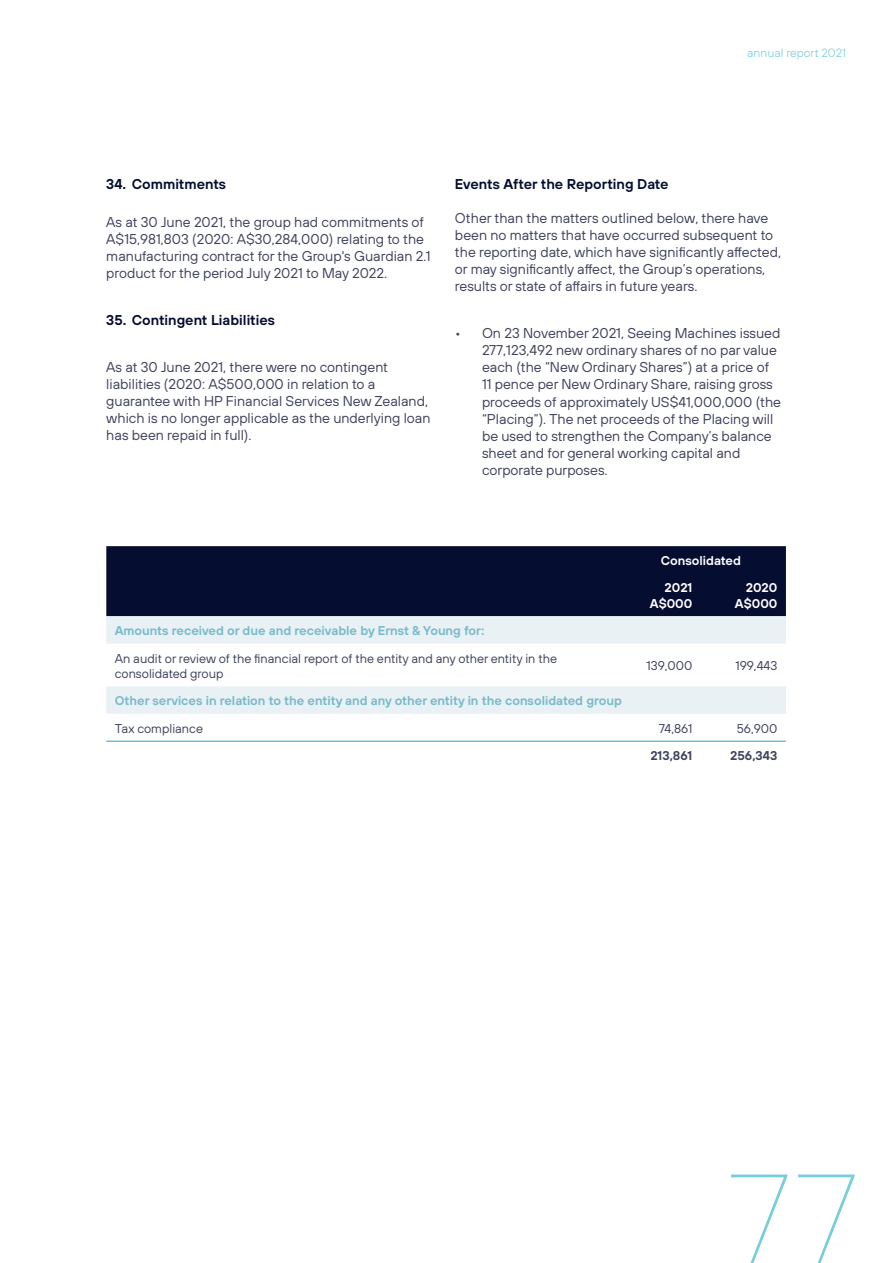
<style>
.page{position:relative;width:893px;height:1263px;background:#fff}
.page>*{position:absolute;margin:0;border:0;box-sizing:border-box;transform-origin:0 0}
.t1{font:100 141.45px "TT Hoves";color:#76ceda}
.t2{font:14.25px/17.1px "TT Hoves";color:#3e415c}
.t3{font:600 14.25px "TT Hoves";color:#050d30}
.t4{font:12.75px/15.3px "TT Hoves";color:#3e415c}
.t5{font:600 12.75px "TT Hoves";color:#77bacb}
.t6{font:600 12.75px/27.5px "TT Hoves";color:#fff}
.t7{font:600 12.75px "TT Hoves";color:#3e415c}
.t8{font:300 12px "TT Hoves";color:#76ceda}
</style>
<div class="page">
<div style="left:106px;top:546px;width:680px;height:70px;background:#050d30"></div>
<svg style="left:106px;top:616px;width:680px;height:98px;fill:#e9f1f4"></svg>
<hr style="left:106px;top:741px;width:510px;height:1px;background:#22a6ba">
<hr style="left:616px;top:741px;width:85px;height:1px;background:#22a6ba">
<hr style="left:701px;top:741px;width:85px;height:1px;background:#22a6ba">
<p class="t8" style="left:747px;top:45px;width:100px">annual report 2021</p>
<p class="t3" style="left:106px;top:174px;width:121px">34. Commitments</p>
<p class="t2" style="left:106px;top:213px;width:326px">As at 30 June 2021, the group had commitments of A$15,981,803 (2020: A$30,284,000) relating to the manufacturing contract for the Group's Guardian 2.1 product for the period July 2021 to May 2022.</p>
<p class="t3" style="left:106px;top:311px;width:170px">35. Contingent Liabilities</p>
<p class="t2" style="left:106px;top:358px;width:326px">As at 30 June 2021, there were no contingent liabilities (2020: A$500,000 in relation to a guarantee with HP Financial Services New Zealand, which is no longer applicable as the underlying loan has been repaid in full).</p>
<p class="t3" style="left:455px;top:174px;width:215px">Events After the Reporting Date</p>
<p class="t2" style="left:455px;top:209px;width:327px">Other than the matters outlined below, there have been no matters that have occurred subsequent to the reporting date, which have significantly affected, or may significantly affect, the Group’s operations, results or state of affairs in future years.</p>
<p class="t2" style="left:482px;top:324px;width:301px;text-indent:-27px">• On 23 November 2021, Seeing Machines issued 277,123,492 new ordinary shares of no par value each (the “New Ordinary Shares”) at a price of 11 pence per New Ordinary Share, raising gross proceeds of approximately US$41,000,000 (the “Placing”). The net proceeds of the Placing will be used to strengthen the Company’s balance sheet and for general working capital and corporate purposes.</p>
<p class="t6" style="left:661px;top:546px;width:82px">Consolidated<br>2021</p>
<p class="t6" style="left:650px;top:589px;width:44px">A$000</p>
<p class="t6" style="left:735px;top:580px;width:44px;line-height:15.3px;text-align:right">2020<br>A$000</p>
<p class="t5" style="left:115px;top:622px;width:371px">Amounts received or due and receivable by Ernst &amp; Young for:</p>
<p class="t4" style="left:115px;top:650px;width:444px">An audit or review of the financial report of the entity and any other entity in the consolidated group</p>
<p class="t4" style="left:646px;top:658px;width:47px">139,000</p>
<p class="t4" style="left:735px;top:658px;width:44px">199,443</p>
<p class="t5" style="left:115px;top:692px;width:509px">Other services in relation to the entity and any other entity in the consolidated group</p>
<p class="t4" style="left:115px;top:720px;width:90px">Tax compliance</p>
<p class="t4" style="left:659px;top:720px;width:35px">74,861</p>
<p class="t4" style="left:737px;top:720px;width:42px">56,900</p>
<p class="t7" style="left:650px;top:747px;width:44px">213,861</p>
<p class="t7" style="left:730px;top:747px;width:49px">256,343</p>
<h1 class="t1" style="left:725px;top:1136px;width:136px">77</h1>
</div>
